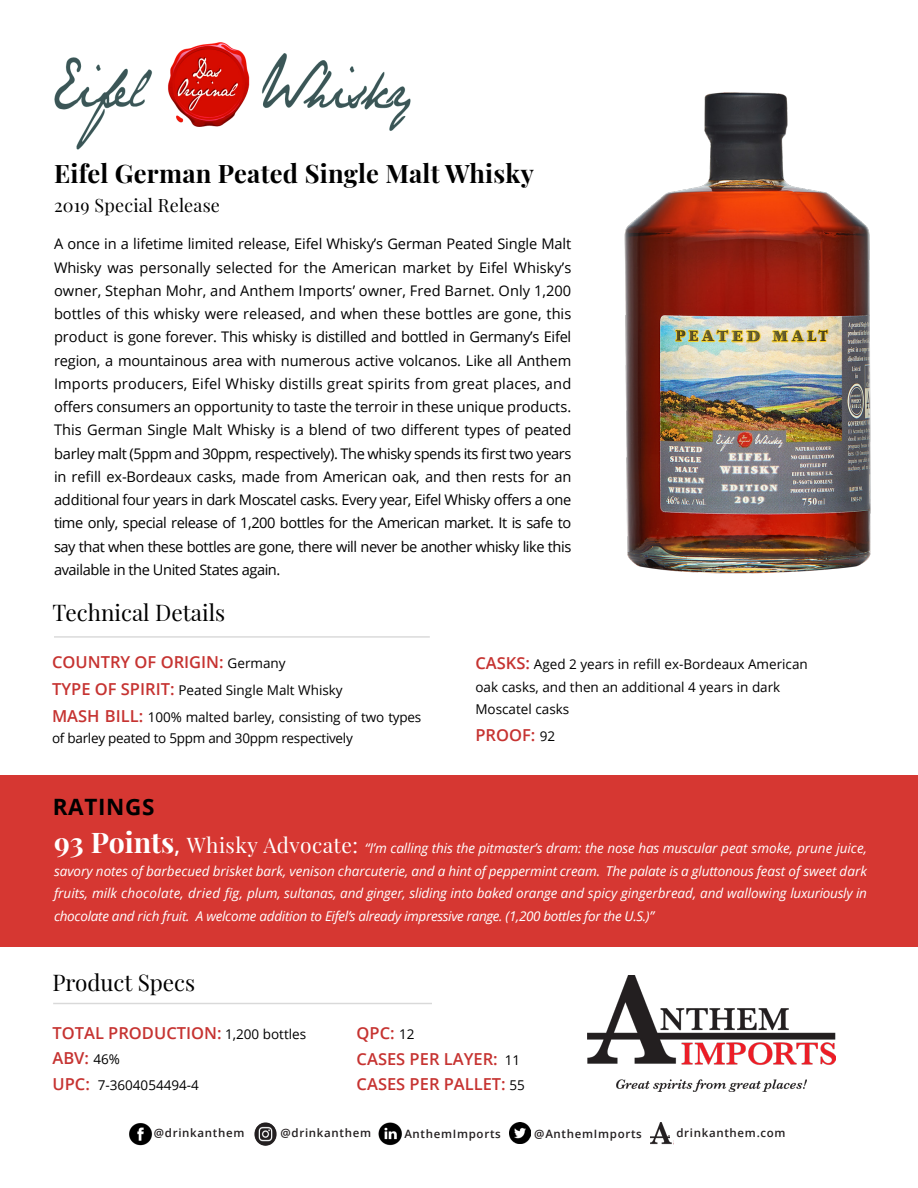
<style>
.page{position:relative;width:918px;height:1188px;background:#fff}
.page>*{position:absolute;margin:0;border:0;box-sizing:border-box;transform-origin:0 0}
.t1{font:700 25.5px "Playfair Display";letter-spacing:.01em;color:#000}
.t2{font:22.5px "Playfair Display";color:#000}
.t3{font:700 22.5px "Open Sans";letter-spacing:.03em;color:#000}
.t4{font:18px "Playfair Display";letter-spacing:.01em;color:#000}
.t5{font:600 16.5px "Open Sans";color:#c63331}
.t6{font:14.7px/23.2px "Open Sans";letter-spacing:-.03em;color:#000;text-align:justify}
.t7{font:italic 13.5px/22.5px "Open Sans";letter-spacing:-.025em;color:#fff;text-align:justify}
.t8{font:13.5px/22.5px "Open Sans";color:#000}
.t9{font:13.5px/21px "Open Sans";letter-spacing:-.02em;color:#000}
.t10{font:600 11.55px "Open Sans";letter-spacing:.06em;color:#231f20}
.s1{font-weight:400;font-size:13.5px;color:#000}
.s2{font-weight:600;font-size:16.5px;color:#c63331}
.s3{font-family:"Playfair Display";font-weight:700;font-style:normal;font-size:28.5px}
.s4{font-weight:600;font-style:normal;font-size:21px}
.s5{font-family:"Playfair Display";font-style:normal;font-size:21px}
</style>
<div class="page">
<div style="left:0;top:776px;width:918px;height:171px;background:#d63732"></div>
<hr style="left:53px;top:1003px;width:379px;height:1px;background:#000">
<hr style="left:54px;top:636px;width:376px;height:2px;background:#000">
<img style="left:588px;top:975px;width:247px;height:117px">
<img style="left:624px;top:92px;width:247px;height:482px">
<img style="left:54px;top:42px;width:357px;height:108px">
<img style="left:129px;top:1123px;width:23px;height:23px">
<img style="left:254px;top:1122px;width:23px;height:24px">
<img style="left:378px;top:1122px;width:24px;height:24px">
<img style="left:509px;top:1122px;width:22px;height:22px">
<img style="left:650px;top:1122px;width:22px;height:23px">
<div style="left:671px;top:1126px;width:15px;height:13px;background:#fff"></div>
<div style="left:668px;top:1127px;width:10px;height:8px;background:#fff"></div>
<p class="t1" style="left:54px;top:154px;width:482px">Eifel German Peated Single Malt Whisky</p>
<p class="t4" style="left:54px;top:191px;width:168px">2019 Special Release</p>
<p class="t6" style="left:54px;top:232px;width:519px">A once in a lifetime limited release, Eifel Whisky’s German Peated Single Malt Whisky was personally selected for the American market by Eifel Whisky’s owner, Stephan Mohr, and Anthem Imports’ owner, Fred Barnet. Only 1,200 bottles of this whisky were released, and when these bottles are gone, this product is gone forever. This whisky is distilled and bottled in Germany’s Eifel region, a mountainous area with numerous active volcanos. Like all Anthem Imports producers, Eifel Whisky distills great spirits from great places, and offers consumers an opportunity to taste the terroir in these unique products.<br>This German Single Malt Whisky is a blend of two different types of peated barley malt (5ppm and 30ppm, respectively). The whisky spends its first two years in refill ex-Bordeaux casks, made from American oak, and then rests for an additional four years in dark Moscatel casks. Every year, Eifel Whisky offers a one time only, special release of 1,200 bottles for the American market. It is safe to say that when these bottles are gone, there will never be another whisky like this available in the United States again.</p>
<p class="t2" style="left:53px;top:595px;width:174px">Technical Details</p>
<p class="t5" style="left:52px;top:651px;width:235px">COUNTRY OF ORIGIN: <span class="s1">Germany</span></p>
<p class="t8" style="left:52px;top:678px;width:292px"><span class="s2">TYPE OF SPIRIT:</span> Peated Single Malt Whisky</p>
<p class="t9" style="left:52px;top:706px;width:371px"><span class="s2">MASH BILL:</span> 100% malted barley, consisting of two types of barley peated to 5ppm and 30ppm respectively</p>
<p class="t8" style="left:475px;top:653px;width:334px"><span class="s2">CASKS:</span> Aged 2 years in refill ex-Bordeaux American</p>
<p class="t8" style="left:475px;top:675px;width:306px">oak casks, and then an additional 4 years in dark<br>Moscatel casks</p>
<p class="t5" style="left:475px;top:724px;width:81px">PROOF: <span class="s1">92</span></p>
<p class="t3" style="left:53px;top:791px;width:103px">RATINGS</p>
<p class="t7" style="left:54px;top:837px;width:814px"><span class="s3">93 Points</span><span class="s4">,</span> <span class="s5">Whisky Advocate:</span> “I’m calling this the pitmaster’s dram: the nose has muscular peat smoke, prune juice, savory notes of barbecued brisket bark, venison charcuterie, and a hint of peppermint cream. The palate is a gluttonous feast of sweet dark fruits, milk chocolate, dried fig, plum, sultanas, and ginger, sliding into baked orange and spicy gingerbread, and wallowing luxuriously in chocolate and rich fruit. A welcome addition to Eifel’s already impressive range. (1,200 bottles for the U.S.)”</p>
<p class="t2" style="left:52px;top:965px;width:144px">Product Specs</p>
<p class="t5" style="left:52px;top:1021px;width:255px">TOTAL PRODUCTION: <span class="s1">1,200 bottles</span></p>
<p class="t5" style="left:52px;top:1047px;width:69px">ABV: <span class="s1">46%</span></p>
<p class="t8" style="left:52px;top:1073px;width:148px"><span class="s2">UPC:</span> 7-3604054494-4</p>
<p class="t5" style="left:357px;top:1022px;width:59px">QPC: <span class="s1">12</span></p>
<p class="t5" style="left:357px;top:1047px;width:165px">CASES PER LAYER: <span class="s1">11</span></p>
<p class="t5" style="left:357px;top:1073px;width:170px">CASES PER PALLET: <span class="s1">55</span></p>
<p class="t10" style="left:154px;top:1125px;width:92px">@drinkanthem</p>
<p class="t10" style="left:281px;top:1125px;width:92px">@drinkanthem</p>
<p class="t10" style="left:404px;top:1126px;width:98px">AnthemImports</p>
<p class="t10" style="left:534px;top:1126px;width:109px">@AnthemImports</p>
<p class="t10" style="left:676px;top:1125px;width:111px">drinkanthem.com</p>
</div>
